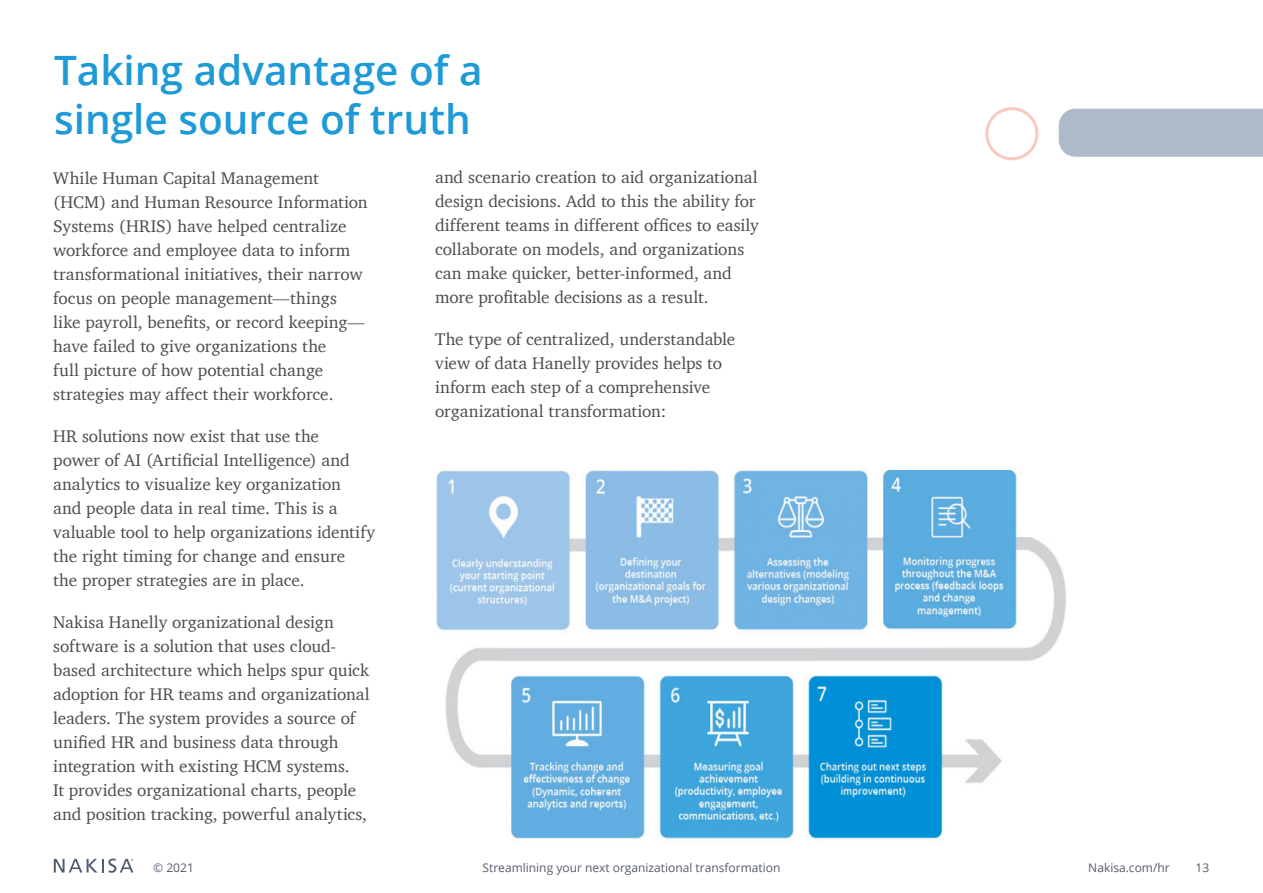
<style>
.page{position:relative;width:1263px;height:893px;background:#fff}
.page>*{position:absolute;margin:0;border:0;box-sizing:border-box;transform-origin:0 0}
.t1{font:600 40.5px/48.6px "Open Sans";color:#1e9bd7}
.t2{font:17.25px/24px "Charter";color:#4d4b4b}
.t3{font:12px "Open Sans";color:#565a6d}
.t4{font:12px "Open Sans";color:#56596c}
.t5{font:12px "Open Sans";color:#565a6c}
</style>
<div class="page">
<svg style="left:54px;top:858px;width:79px;height:15px"></svg>
<div style="left:985px;top:107px;width:53px;height:53px;border:3px solid #f8c9bf;border-radius:50%"></div>
<img style="left:436px;top:467px;width:630px;height:375px">
<div style="left:1059px;top:109px;width:204px;height:48px;background:#adbaca"></div>
<h1 class="t1" style="left:54px;top:50px;width:430px">Taking advantage of a single source of truth</h1>
<p class="t2" style="left:53px;top:167px;width:316px">While Human Capital Management (HCM) and Human Resource Information Systems (HRIS) have helped centralize workforce and employee data to inform transformational initiatives, their narrow focus on people management—things like payroll, benefits, or record keeping— have failed to give organizations the<br>full picture of how potential change strategies may affect their workforce.</p>
<p class="t2" style="left:53px;top:425px;width:323px">HR solutions now exist that use the<br>power of AI (Artificial Intelligence) and analytics to visualize key organization<br>and people data in real time. This is a valuable tool to help organizations identify the right timing for change and ensure<br>the proper strategies are in place.</p>
<p class="t2" style="left:53px;top:611px;width:318px">Nakisa Hanelly organizational design software is a solution that uses cloud&shy;based architecture which helps spur quick adoption for HR teams and organizational leaders. The system provides a source of unified HR and business data through integration with existing HCM systems.<br>It provides organizational charts, people and position tracking, powerful analytics,</p>
<p class="t2" style="left:435px;top:167px;width:325px">and scenario creation to aid organizational design decisions. Add to this the ability for different teams in different offices to easily collaborate on models, and organizations can make quicker, better-informed, and more profitable decisions as a result.</p>
<p class="t2" style="left:435px;top:329px;width:302px">The type of centralized, understandable view of data Hanelly provides helps to inform each step of a comprehensive organizational transformation:</p>
<p class="t4" style="left:153px;top:861px;width:42px">© 2021</p>
<p class="t3" style="left:482px;top:863px;width:299px">Streamlining your next organizational transformation</p>
<p class="t4" style="left:1088px;top:863px;width:83px">Nakisa.com/hr</p>
<p class="t5" style="left:1195px;top:863px;width:15px">13</p>
</div>
